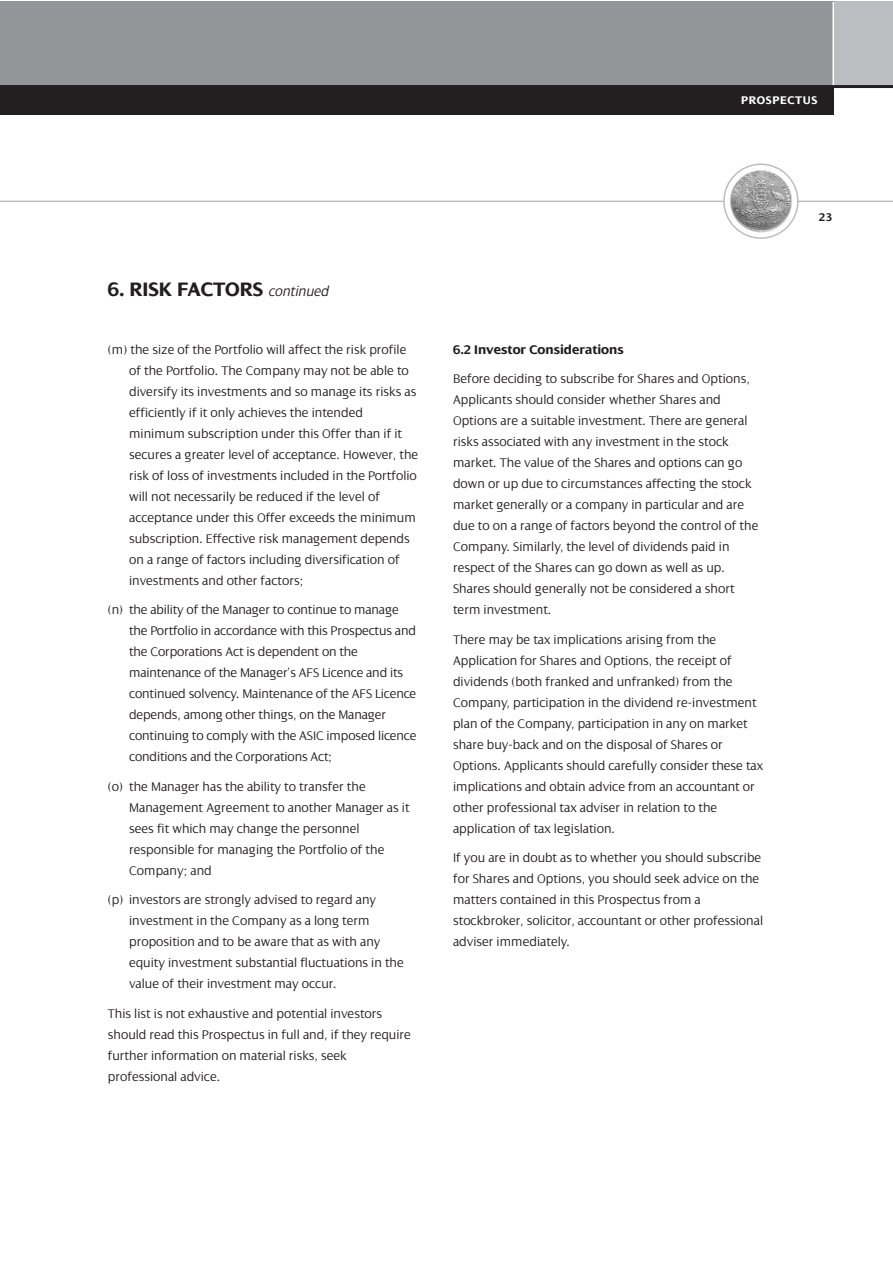
<style>
.page{position:relative;width:893px;height:1263px;background:#fff}
.page>*{position:absolute;margin:0;border:0;box-sizing:border-box;transform-origin:0 0}
.t1{font:700 21px "Dialog";color:#231f20}
.t2{font:300 13.5px/21px "Dialog";color:#231f20}
.t3{font:700 13.5px "Dialog";color:#231f20}
.t4{font:700 12px "Dialog";letter-spacing:.055em;color:#fff}
.t5{font:700 12px "Dialog";color:#231f20}
.s1{font-weight:300;font-style:italic;font-size:15px}
</style>
<div class="page">
<div style="left:0;top:2px;width:833px;height:85px;background:#939598"></div>
<div style="left:833px;top:2px;width:59px;height:85px;background:#bcbdc0"></div>
<hr style="left:0;top:201px;width:892px;height:1px;background:#bcbdc0">
<svg style="left:723px;top:164px;width:75px;height:75px"></svg>
<img style="left:730px;top:170px;width:61px;height:62px;border-radius:50%">
<div style="left:729px;top:170px;width:63px;height:62px;border:2px solid #d1d2d4;border-radius:50%"></div>
<hr style="left:832px;top:2px;width:2px;height:85px;background:#fff">
<hr style="left:0;top:85px;width:892px;height:3px;background:#231f20">
<div style="left:0;top:87px;width:833px;height:28px;background:#231f20"></div>
<p class="t4" style="left:741px;top:95px;width:78px">PROSPECTUS</p>
<h1 class="t1" style="left:108px;top:281px;width:222px">6. RISK FACTORS <span class="s1">continued</span></h1>
<p class="t2" style="left:129px;top:340px;width:290px;text-indent:-21px">(m) the size of the Portfolio will affect the risk profile of the Portfolio. The Company may not be able to diversify its investments and so manage its risks as efficiently if it only achieves the intended minimum subscription under this Offer than if it secures a greater level of acceptance. However, the risk of loss of investments included in the Portfolio will not necessarily be reduced if the level of acceptance under this Offer exceeds the minimum subscription. Effective risk management depends on a range of factors including diversification of investments and other factors;</p>
<p class="t2" style="left:129px;top:600px;width:289px;text-indent:-21px">(n) the ability of the Manager to continue to manage the Portfolio in accordance with this Prospectus and the Corporations Act is dependent on the maintenance of the Manager’s AFS Licence and its continued solvency. Maintenance of the AFS Licence depends, among other things, on the Manager continuing to comply with the ASIC imposed licence conditions and the Corporations Act;</p>
<p class="t2" style="left:129px;top:777px;width:282px;text-indent:-21px">(o) the Manager has the ability to transfer the Management Agreement to another Manager as it sees fit which may change the personnel responsible for managing the Portfolio of the Company; and</p>
<p class="t2" style="left:129px;top:890px;width:276px;text-indent:-21px">(p) investors are strongly advised to regard any investment in the Company as a long term proposition and to be aware that as with any equity investment substantial fluctuations in the value of their investment may occur.</p>
<p class="t2" style="left:108px;top:1004px;width:304px">This list is not exhaustive and potential investors should read this Prospectus in full and, if they require further information on material risks, seek professional advice.</p>
<p class="t3" style="left:453px;top:344px;width:172px">6.2 Investor Considerations</p>
<p class="t2" style="left:453px;top:369px;width:307px">Before deciding to subscribe for Shares and Options, Applicants should consider whether Shares and Options are a suitable investment. There are general risks associated with any investment in the stock market. The value of the Shares and options can go down or up due to circumstances affecting the stock market generally or a company in particular and are due to on a range of factors beyond the control of the Company. Similarly, the level of dividends paid in respect of the Shares can go down as well as up.<br>Shares should generally not be considered a short term investment.</p>
<p class="t2" style="left:453px;top:630px;width:311px">There may be tax implications arising from the Application for Shares and Options, the receipt of dividends (both franked and unfranked) from the Company, participation in the dividend re-investment plan of the Company, participation in any on market share buy-back and on the disposal of Shares or Options. Applicants should carefully consider these tax implications and obtain advice from an accountant or other professional tax adviser in relation to the application of tax legislation.</p>
<p class="t2" style="left:453px;top:848px;width:311px">If you are in doubt as to whether you should subscribe for Shares and Options, you should seek advice on the matters contained in this Prospectus from a stockbroker, solicitor, accountant or other professional adviser immediately.</p>
<p class="t5" style="left:818px;top:212px;width:15px">23</p>
</div>
